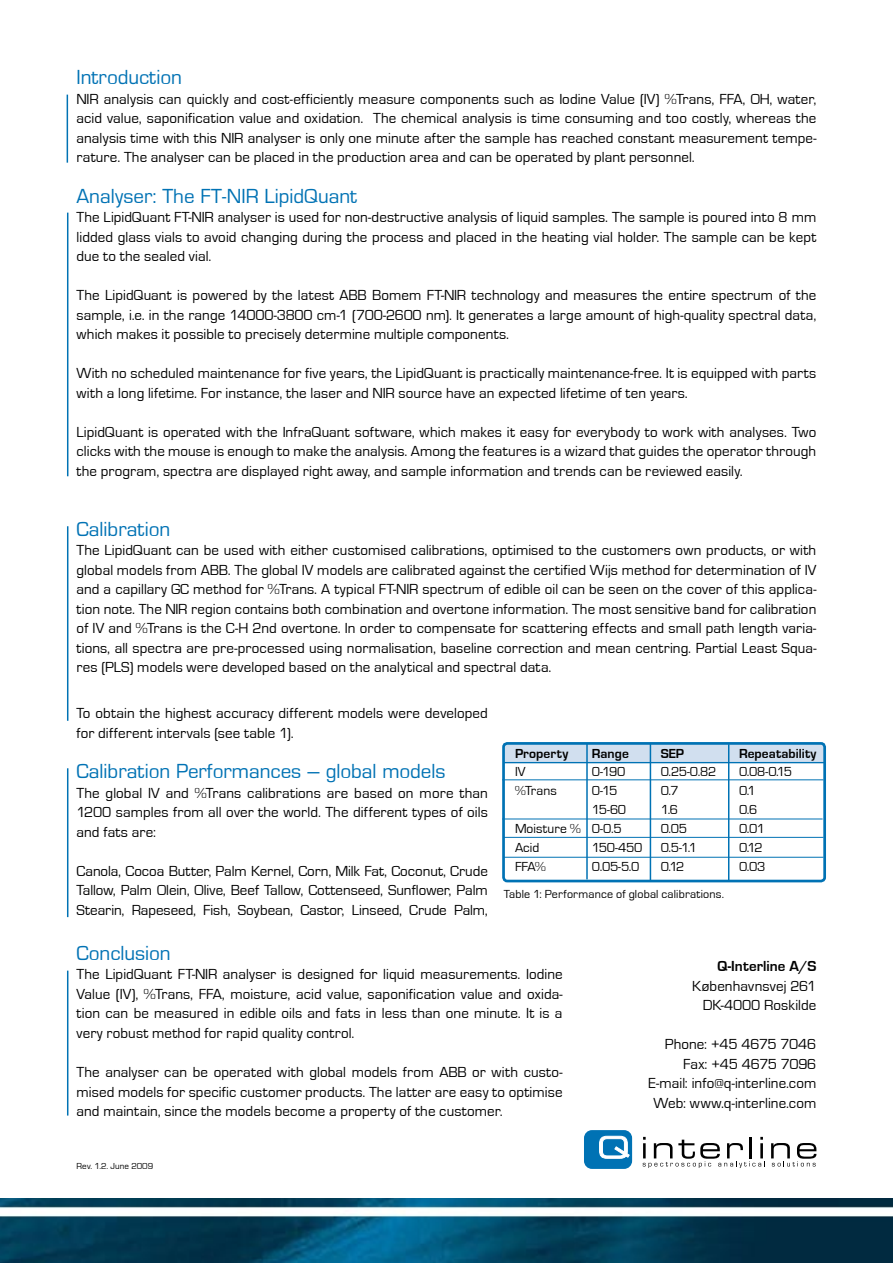
<style>
.page{position:relative;width:893px;height:1263px;background:#fff}
.page>*{position:absolute;margin:0;border:0;box-sizing:border-box;transform-origin:0 0}
.t1{font:21px "Eurostile Roman DTC";color:#0072b4}
.t2{font:15px/19.5px "Eurostile";letter-spacing:.005em;color:#000;text-align:justify}
.t3{font:700 15px "Eurostile";letter-spacing:.005em;color:#000}
.t4{font:13.5px "Eurostile";letter-spacing:-.02em;color:#000}
.t5{font:700 13.5px "Eurostile";letter-spacing:.005em;color:#000}
.t6{font:13.5px "Eurostile";letter-spacing:.01em;color:#000}
.t7{font:12px "Eurostile";letter-spacing:.015em;color:#000}
.t8{font:9px "Eurostile";letter-spacing:.01em;color:#000}
</style>
<div class="page">
<hr style="left:67px;top:95px;width:1px;height:68px;background:#0072b4">
<hr style="left:67px;top:213px;width:1px;height:263px;background:#0072b4">
<hr style="left:67px;top:526px;width:1px;height:195px;background:#0072b4">
<hr style="left:67px;top:768px;width:1px;height:149px;background:#0072b4">
<hr style="left:67px;top:971px;width:1px;height:144px;background:#0072b4">
<img style="left:0;top:1198px;width:893px;height:65px">
<div style="left:584px;top:1130px;width:48px;height:39px;background:#0072b4;border-radius:8px"></div>
<svg style="left:643px;top:1137px;width:122px;height:31px"></svg>
<hr style="left:760px;top:1143px;width:3px;height:15px;background:#000">
<svg style="left:771px;top:1143px;width:45px;height:23px"></svg>
<svg style="left:599px;top:1136px;width:30px;height:22px"></svg>
<div style="left:504px;top:743px;width:321px;height:19px;background:#d1dfef"></div>
<div style="left:502px;top:742px;width:324px;height:140px;border:3px solid #0072b4;border-radius:4px"></div>
<hr style="left:502px;top:779px;width:321px;height:1px;background:#0072b4">
<hr style="left:503px;top:762px;width:321px;height:1px;background:#0072b4">
<hr style="left:502px;top:819px;width:321px;height:1px;background:#0072b4">
<hr style="left:503px;top:837px;width:320px;height:1px;background:#0072b4">
<hr style="left:503px;top:857px;width:320px;height:1px;background:#0072b4">
<hr style="left:586px;top:743px;width:2px;height:136px;background:#0072b4">
<hr style="left:650px;top:744px;width:1px;height:136px;background:#0072b4">
<hr style="left:728px;top:744px;width:1px;height:136px;background:#0072b4">
<h1 class="t1" style="left:77px;top:66px;width:107px">Introduction</h1>
<p class="t2" style="left:77px;top:89px;width:741px">NIR analysis can quickly and cost-efficiently measure components such as Iodine Value (IV) %Trans, FFA, OH, water, acid value, saponification value and oxidation. The chemical analysis is time consuming and too costly, whereas the analysis time with this NIR analyser is only one minute after the sample has reached constant measurement tempe&shy;rature. The analyser can be placed in the production area and can be operated by plant personnel.</p>
<h1 class="t1" style="left:77px;top:185px;width:282px">Analyser: The FT-NIR LipidQuant</h1>
<p class="t2" style="left:77px;top:208px;width:741px">The LipidQuant FT-NIR analyser is used for non-destructive analysis of liquid samples. The sample is poured into 8 mm lidded glass vials to avoid changing during the process and placed in the heating vial holder. The sample can be kept due to the sealed vial.</p>
<p class="t2" style="left:77px;top:286px;width:741px">The LipidQuant is powered by the latest ABB Bomem FT-NIR technology and measures the entire spectrum of the sample, i.e. in the range 14000-3800 cm-1 (700-2600 nm). It generates a large amount of high-quality spectral data, which makes it possible to precisely determine multiple components.</p>
<p class="t2" style="left:77px;top:364px;width:741px">With no scheduled maintenance for five years, the LipidQuant is practically maintenance-free. It is equipped with parts with a long lifetime. For instance, the laser and NIR source have an expected lifetime of ten years.</p>
<p class="t2" style="left:77px;top:422px;width:741px">LipidQuant is operated with the InfraQuant software, which makes it easy for everybody to work with analyses. Two clicks with the mouse is enough to make the analysis. Among the features is a wizard that guides the operator through the program, spectra are displayed right away, and sample information and trends can be reviewed easily.</p>
<h1 class="t1" style="left:77px;top:518px;width:95px">Calibration</h1>
<p class="t2" style="left:77px;top:541px;width:741px">The LipidQuant can be used with either customised calibrations, optimised to the customers own products, or with global models from ABB. The global IV models are calibrated against the certified Wijs method for determination of IV and a capillary GC method for %Trans. A typical FT-NIR spectrum of edible oil can be seen on the cover of this applica&shy;tion note. The NIR region contains both combination and overtone information. The most sensitive band for calibration of IV and %Trans is the C-H 2nd overtone. In order to compensate for scattering effects and small path length varia&shy;tions, all spectra are pre-processed using normalisation, baseline correction and mean centring. Partial Least Squa&shy;res (PLS) models were developed based on the analytical and spectral data.</p>
<p class="t2" style="left:77px;top:704px;width:413px">To obtain the highest accuracy different models were developed for different intervals (see table 1).</p>
<h1 class="t1" style="left:77px;top:760px;width:370px">Calibration Performances – global models</h1>
<p class="t2" style="left:77px;top:783px;width:413px">The global IV and %Trans calibrations are based on more than 1200 samples from all over the world. The different types of oils and fats are:</p>
<p class="t2" style="left:77px;top:861px;width:413px">Canola, Cocoa Butter, Palm Kernel, Corn, Milk Fat, Coconut, Crude Tallow, Palm Olein, Olive, Beef Tallow, Cottenseed, Sunflower, Palm Stearin, Rapeseed, Fish, Soybean, Castor, Linseed, Crude Palm,</p>
<p class="t5" style="left:515px;top:746px;width:55px">Property</p>
<p class="t5" style="left:592px;top:746px;width:38px">Range</p>
<p class="t5" style="left:661px;top:746px;width:25px">SEP</p>
<p class="t5" style="left:739px;top:746px;width:79px">Repeatability</p>
<p class="t4" style="left:515px;top:765px;width:12px">IV</p>
<p class="t4" style="left:592px;top:765px;width:35px">0-190</p>
<p class="t4" style="left:661px;top:765px;width:57px">0.25-0.82</p>
<p class="t4" style="left:739px;top:765px;width:55px">0.08-0.15</p>
<p class="t4" style="left:515px;top:784px;width:43px">%Trans</p>
<p class="t4" style="left:592px;top:784px;width:27px">0-15</p>
<p class="t4" style="left:661px;top:784px;width:20px">0.7</p>
<p class="t4" style="left:739px;top:784px;width:18px">0.1</p>
<p class="t4" style="left:592px;top:802px;width:36px">15-60</p>
<p class="t4" style="left:661px;top:802px;width:19px">1.6</p>
<p class="t4" style="left:739px;top:802px;width:20px">0.6</p>
<p class="t6" style="left:515px;top:821px;width:108px">Moisture % 0-0.5</p>
<p class="t4" style="left:661px;top:821px;width:28px">0.05</p>
<p class="t4" style="left:739px;top:821px;width:28px">0.01</p>
<p class="t4" style="left:515px;top:840px;width:26px">Acid</p>
<p class="t4" style="left:592px;top:840px;width:52px">150-450</p>
<p class="t4" style="left:661px;top:840px;width:38px">0.5-1.1</p>
<p class="t4" style="left:739px;top:840px;width:25px">0.12</p>
<p class="t4" style="left:515px;top:859px;width:32px">FFA%</p>
<p class="t4" style="left:592px;top:859px;width:49px">0.05-5.0</p>
<p class="t4" style="left:661px;top:859px;width:25px">0.12</p>
<p class="t4" style="left:739px;top:859px;width:28px">0.03</p>
<p class="t7" style="left:504px;top:888px;width:222px">Table 1: Performance of global calibrations.</p>
<h1 class="t1" style="left:77px;top:942px;width:96px">Conclusion</h1>
<p class="t2" style="left:77px;top:965px;width:488px">The LipidQuant FT-NIR analyser is designed for liquid measurements. Iodine Value (IV), %Trans, FFA, moisture, acid value, saponification value and oxida&shy;tion can be measured in edible oils and fats in less than one minute. It is a very robust method for rapid quality control.</p>
<p class="t2" style="left:77px;top:1062px;width:488px">The analyser can be operated with global models from ABB or with custo&shy;mised models for specific customer products. The latter are easy to optimise and maintain, since the models become a property of the customer.</p>
<p class="t8" style="left:77px;top:1161px;width:78px">Rev. 1.2. June 2009</p>
<p class="t3" style="left:717px;top:958px;width:100px">Q-Interline A/S</p>
<p class="t2" style="left:692px;top:976px;width:126px;text-align:right">Københavnsvej 261<br>DK-4000 Roskilde</p>
<p class="t2" style="left:649px;top:1035px;width:169px;text-align:right">Phone: +45 4675 7046<br>Fax: +45 4675 7096<br>E-mail: info@q-interline.com<br>Web: www.q-interline.com</p>
</div>
